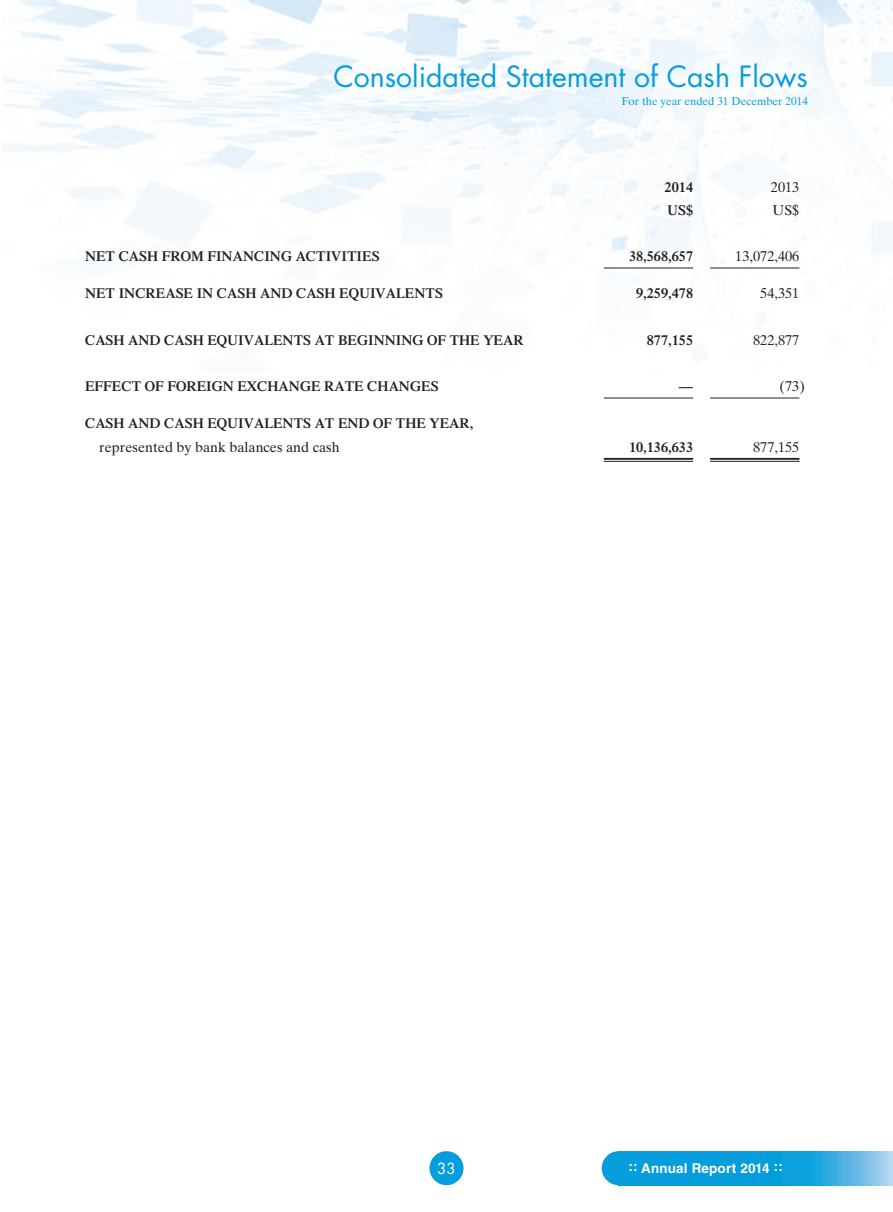
<style>
.page{position:relative;width:893px;height:1212px;background:#fff}
.page>*{position:absolute;margin:0;border:0;box-sizing:border-box;transform-origin:0 0}
.t1{font:28.5px "Futura Std";color:#069ddc}
.t2{font:15px "Futura Std";color:#fff}
._1__內文{font:600 14.25px "Times LT Std";color:#231f20}
._1__內文-2{font:14.25px "Times Ten LT Std";color:#231f20}
.t3{font:700 13.5px "Helvetica LT Std";letter-spacing:.015em;color:#fff}
.t4{font:11.25px "Times Ten LT Std";color:#069ddc}
</style>
<div class="page">
<img style="left:2px;top:0;width:891px;height:1186px">
<div style="left:429px;top:1151px;width:34px;height:34px;background:#069ddc;border-radius:50%"></div>
<div style="left:602px;top:1151px;width:34px;height:34px;background:#069ddc;border-radius:50%"></div>
<svg style="left:623px;top:1151px;width:270px;height:34px;background:#21a5df"></svg>
<hr style="left:604px;top:268px;width:89px;height:1px;background:#231f20">
<hr style="left:710px;top:268px;width:89px;height:1px;background:#231f20">
<hr style="left:604px;top:398px;width:89px;height:1px;background:#231f20">
<hr style="left:710px;top:398px;width:89px;height:1px;background:#231f20">
<hr style="left:604px;top:458px;width:89px;height:2px;background:#231f20">
<hr style="left:604px;top:461px;width:89px;height:1px;background:#231f20">
<hr style="left:710px;top:458px;width:89px;height:2px;background:#231f20">
<hr style="left:710px;top:461px;width:89px;height:1px;background:#231f20">
<h1 class="t1" style="left:333px;top:59px;width:476px">Consolidated Statement of Cash Flows</h1>
<p class="t4" style="left:622px;top:95px;width:188px">For the year ended 31 December 2014</p>
<p class="_1__內文" style="left:665px;top:178px;width:30px">2014</p>
<p class="_1__內文-2" style="left:771px;top:178px;width:30px">2013</p>
<p class="_1__內文" style="left:667px;top:201px;width:28px">US$</p>
<p class="_1__內文-2" style="left:772px;top:201px;width:28px">US$</p>
<p class="_1__內文" style="left:85px;top:248px;width:296px">NET CASH FROM FINANCING ACTIVITIES</p>
<p class="_1__內文" style="left:629px;top:248px;width:66px">38,568,657</p>
<p class="_1__內文-2" style="left:735px;top:248px;width:66px">13,072,406</p>
<p class="_1__內文" style="left:85px;top:285px;width:359px">NET INCREASE IN CASH AND CASH EQUIVALENTS</p>
<p class="_1__內文" style="left:636px;top:285px;width:58px">9,259,478</p>
<p class="_1__內文-2" style="left:760px;top:285px;width:41px">54,351</p>
<p class="_1__內文" style="left:85px;top:331px;width:440px">CASH AND CASH EQUIVALENTS AT BEGINNING OF THE YEAR</p>
<p class="_1__內文" style="left:647px;top:331px;width:48px">877,155</p>
<p class="_1__內文-2" style="left:753px;top:331px;width:48px">822,877</p>
<p class="_1__內文" style="left:85px;top:378px;width:355px">EFFECT OF FOREIGN EXCHANGE RATE CHANGES</p>
<p class="_1__內文" style="left:679px;top:377px;width:16px">—</p>
<p class="_1__內文-2" style="left:780px;top:378px;width:27px">(73)</p>
<p class="_1__內文" style="left:85px;top:415px;width:390px">CASH AND CASH EQUIVALENTS AT END OF THE YEAR,</p>
<p class="_1__內文-2" style="left:99px;top:438px;width:242px">represented by bank balances and cash</p>
<p class="_1__內文" style="left:629px;top:438px;width:66px">10,136,633</p>
<p class="_1__內文-2" style="left:753px;top:438px;width:48px">877,155</p>
<p class="t2" style="left:437px;top:1159px;width:20px">33</p>
<p class="t3" style="left:628px;top:1159px;width:156px">:: Annual Report 2014 ::</p>
</div>
